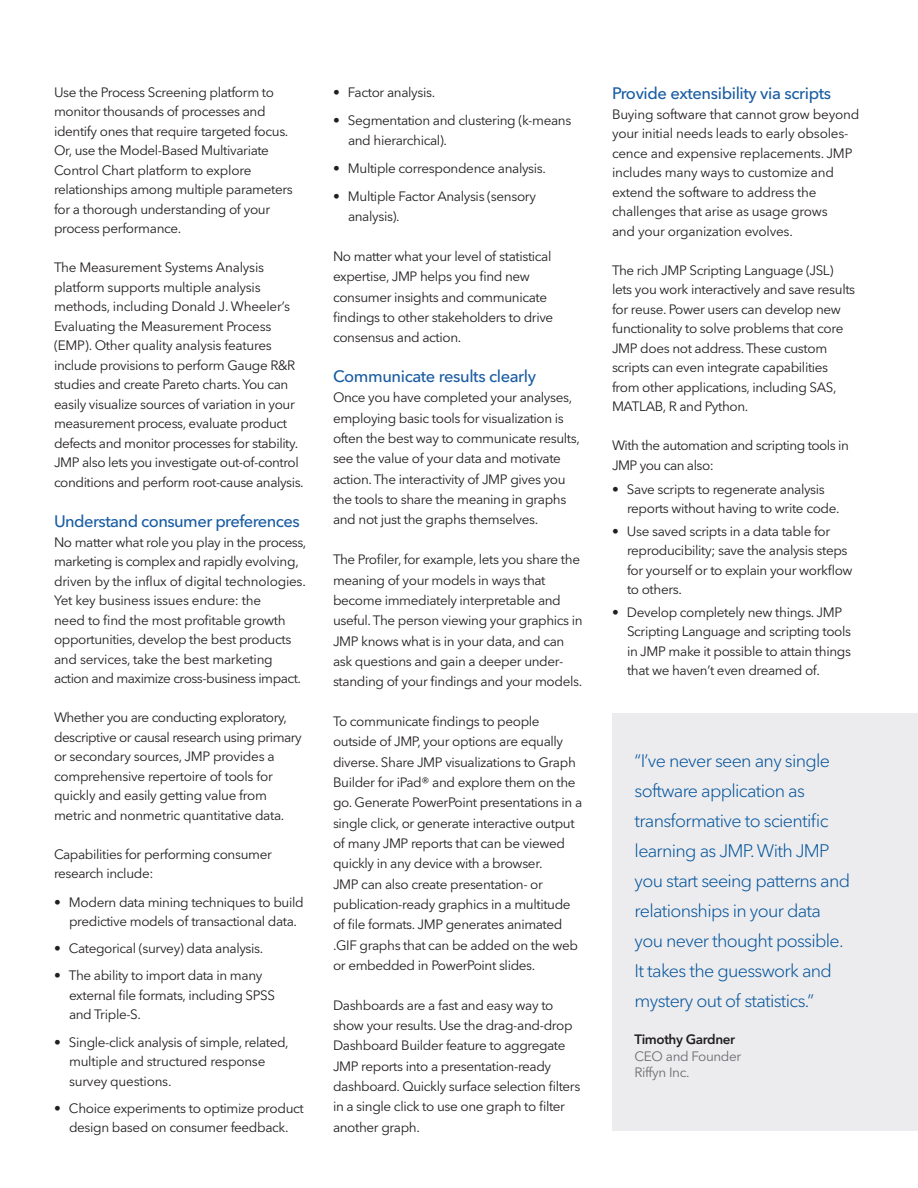
<style>
.page{position:relative;width:918px;height:1188px;background:#fff}
.page>*{position:absolute;margin:0;border:0;box-sizing:border-box;transform-origin:0 0}
.Call_to_Action_Body{font:300 18px/30px "Avenir Next W1 G";letter-spacing:-.04em;color:#01529a}
.Subhead-2_Midnight_9{font:500 16.5px "Avenir Next W1 G";letter-spacing:-.025em;color:#195ca2}
.Body{font:13.5px/19.5px "Avenir Next W1 G";letter-spacing:-.025em;color:#231f20}
.Body_Bullet{font:13.5px/19.5px "Avenir Next W1 G";letter-spacing:-.025em;color:#231f20}
.Body_before_bullet{font:13.5px/19.5px "Avenir Next W1 G";letter-spacing:-.035em;color:#231f20}
.quote_name{font:13.5px/16.5px "Avenir Next W1 G";letter-spacing:-.03em;color:#6c6d70}
.s1{font-weight:600;color:#231f20}
</style>
<div class="page">
<div style="left:612px;top:713px;width:306px;height:417px;background:#ececee"></div>
<p class="Body" style="left:54px;top:82px;width:240px">Use the Process Screening platform to monitor thousands of processes and identify ones that require targeted focus.<br>Or, use the Model-Based Multivariate Control Chart platform to explore relationships among multiple parameters for a thorough understanding of your process performance.</p>
<p class="Body" style="left:54px;top:258px;width:251px">The Measurement Systems Analysis platform supports multiple analysis methods, including Donald J. Wheeler’s Evaluating the Measurement Process (EMP). Other quality analysis features include provisions to perform Gauge R&amp;R studies and create Pareto charts. You can easily visualize sources of variation in your measurement process, evaluate product defects and monitor processes for stability.<br>JMP also lets you investigate out-of-control conditions and perform root-cause analysis.</p>
<p class="Subhead-2_Midnight_9" style="left:54px;top:512px;width:247px">Understand consumer preferences</p>
<p class="Body" style="left:54px;top:532px;width:254px">No matter what role you play in the process, marketing is complex and rapidly evolving, driven by the influx of digital technologies.<br>Yet key business issues endure: the<br>need to find the most profitable growth opportunities, develop the best products and services, take the best marketing action and maximize cross-business impact.</p>
<p class="Body" style="left:54px;top:708px;width:249px">Whether you are conducting exploratory, descriptive or causal research using primary or secondary sources, JMP provides a comprehensive repertoire of tools for quickly and easily getting value from metric and nonmetric quantitative data.</p>
<p class="Body_before_bullet" style="left:54px;top:844px;width:219px">Capabilities for performing consumer research include:</p>
<p class="Body_Bullet" style="left:69px;top:892px;width:236px;text-indent:-15px">• Modern data mining techniques to build predictive models of transactional data.</p>
<p class="Body_Bullet" style="left:54px;top:939px;width:211px">• Categorical (survey) data analysis.</p>
<p class="Body_Bullet" style="left:69px;top:966px;width:208px;text-indent:-15px">• The ability to import data in many external file formats, including SPSS and Triple-S.</p>
<p class="Body_Bullet" style="left:69px;top:1032px;width:221px;text-indent:-15px">• Single-click analysis of simple, related, multiple and structured response survey questions.</p>
<p class="Body_Bullet" style="left:54px;top:1098px;width:251px;text-align:center">• Choice experiments to optimize product design based on consumer feedback.</p>
<p class="Body_Bullet" style="left:333px;top:82px;width:104px">• Factor analysis.</p>
<p class="Body_Bullet" style="left:348px;top:110px;width:225px;line-height:20.2px;text-indent:-15px">• Segmentation and clustering (k-means and hierarchical).</p>
<p class="Body_Bullet" style="left:333px;top:158px;width:215px">• Multiple correspondence analysis.</p>
<p class="Body_Bullet" style="left:348px;top:186px;width:189px;line-height:20.2px;text-indent:-15px">• Multiple Factor Analysis (sensory analysis).</p>
<p class="Body" style="left:333px;top:246px;width:222px;line-height:20.4px">No matter what your level of statistical expertise, JMP helps you find new consumer insights and communicate findings to other stakeholders to drive consensus and action.</p>
<p class="Subhead-2_Midnight_9" style="left:333px;top:366px;width:205px">Communicate results clearly</p>
<p class="Body" style="left:333px;top:388px;width:248px;line-height:20.4px">Once you have completed your analyses, employing basic tools for visualization is often the best way to communicate results, see the value of your data and motivate action. The interactivity of JMP gives you the tools to share the meaning in graphs and not just the graphs themselves.</p>
<p class="Body" style="left:333px;top:549px;width:251px;line-height:20.2px">The Profiler, for example, lets you share the meaning of your models in ways that become immediately interpretable and useful. The person viewing your graphics in JMP knows what is in your data, and can ask questions and gain a deeper under&shy;standing of your findings and your models.</p>
<p class="Body" style="left:333px;top:711px;width:251px;line-height:20.4px">To communicate findings to people outside of JMP, your options are equally diverse. Share JMP visualizations to Graph Builder for iPad® and explore them on the go. Generate PowerPoint presentations in a single click, or generate interactive output of many JMP reports that can be viewed quickly in any device with a browser.<br>JMP can also create presentation- or publication-ready graphics in a multitude of file formats. JMP generates animated .GIF graphs that can be added on the web or embedded in PowerPoint slides.</p>
<p class="Body" style="left:333px;top:995px;width:249px;line-height:20.2px">Dashboards are a fast and easy way to show your results. Use the drag-and-drop Dashboard Builder feature to aggregate JMP reports into a presentation-ready dashboard. Quickly surface selection filters in a single click to use one graph to filter another graph.</p>
<p class="Subhead-2_Midnight_9" style="left:612px;top:83px;width:221px">Provide extensibility via scripts</p>
<p class="Body" style="left:612px;top:104px;width:249px">Buying software that cannot grow beyond your initial needs leads to early obsoles&shy;cence and expensive replacements. JMP includes many ways to customize and extend the software to address the challenges that arise as usage grows<br>and your organization evolves.</p>
<p class="Body" style="left:612px;top:260px;width:245px">The rich JMP Scripting Language (JSL) lets you work interactively and save results for reuse. Power users can develop new functionality to solve problems that core JMP does not address. These custom scripts can even integrate capabilities from other applications, including SAS, MATLAB, R and Python.</p>
<p class="Body_before_bullet" style="left:612px;top:436px;width:238px">With the automation and scripting tools in<br>JMP you can also:</p>
<p class="Body_Bullet" style="left:627px;top:479px;width:214px;text-indent:-15px">• Save scripts to regenerate analysis reports without having to write code.</p>
<p class="Body_Bullet" style="left:627px;top:521px;width:227px;text-indent:-15px">• Use saved scripts in a data table for reproducibility; save the analysis steps for yourself or to explain your workflow to others.</p>
<p class="Body_Bullet" style="left:627px;top:602px;width:226px;text-indent:-15px">• Develop completely new things. JMP Scripting Language and scripting tools in JMP make it possible to attain things that we haven’t even dreamed of.</p>
<p class="Call_to_Action_Body" style="left:635px;top:746px;width:217px">“I’ve never seen any single software application as transformative to scientific learning as JMP. With JMP you start seeing patterns and relationships in your data you never thought possible.<br>It takes the guesswork and mystery out of statistics.”</p>
<p class="quote_name" style="left:635px;top:1031px;width:108px"><span class="s1">Timothy Gardner<br></span>CEO and Founder<br>Riffyn Inc.</p>
</div>
